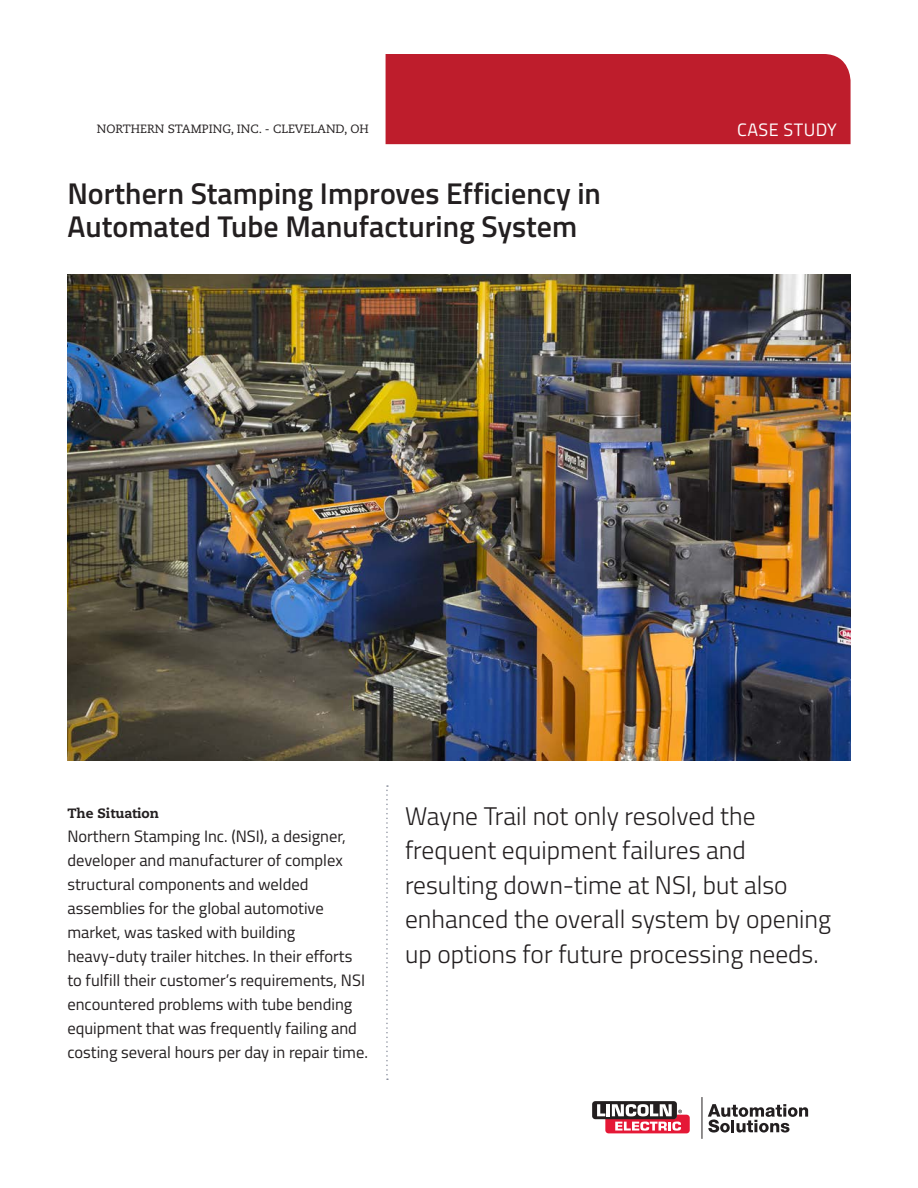
<style>
.page{position:relative;width:918px;height:1188px;background:#fff}
.page>*{position:absolute;margin:0;border:0;box-sizing:border-box;transform-origin:0 0}
.t1{font:600 30px/33px "Titillium";color:#231f20}
.t2{font:300 25.5px/34.5px "Titillium";color:#231f20}
.t3{font:18px "Titillium";letter-spacing:.025em;color:#fff}
.t4{font:16.5px/24px "Titillium";color:#231f20}
.t5{font:800 13.5px "Caecilia LT Std";color:#231f20}
.t6{font:12px "Caecilia LT Std";color:#231f20}
</style>
<div class="page">
<div style="left:386px;top:54px;width:465px;height:90px;background:#be1d2c"></div>
<svg style="left:708px;top:1104px;width:100px;height:29px"></svg>
<div style="left:592px;top:1101px;width:85px;height:18px;background:#231f20;border-radius:3px"></div>
<svg style="left:597px;top:1104px;width:93px;height:29px"></svg>
<hr style="left:702px;top:1097px;width:1px;height:42px;background:#231f20">
<img style="left:67px;top:275px;width:784px;height:485px">
<svg style="left:386px;top:785px;width:2px;height:295px"></svg>
<p class="t6" style="left:97px;top:122px;width:273px">NORTHERN STAMPING, INC. - CLEVELAND, OH</p>
<p class="t3" style="left:737px;top:117px;width:101px">CASE STUDY</p>
<p class="t1" style="left:67px;top:175px;width:535px">Northern Stamping Improves Efficiency in<br>Automated Tube Manufacturing System</p>
<p class="t5" style="left:67px;top:805px;width:93px">The Situation</p>
<p class="t4" style="left:67px;top:823px;width:302px">Northern Stamping Inc. (NSI), a designer, developer and manufacturer of complex structural components and welded assemblies for the global automotive market, was tasked with building heavy-duty trailer hitches. In their efforts to fulfill their customer’s requirements, NSI encountered problems with tube bending equipment that was frequently failing and costing several hours per day in repair time.</p>
<p class="t2" style="left:405px;top:797px;width:352px">Wayne Trail not only resolved the frequent equipment failures and</p>
<p class="t2" style="left:405px;top:866px;width:428px">resulting down-time at NSI, but also enhanced the overall system by opening up options for future processing needs.</p>
</div>
